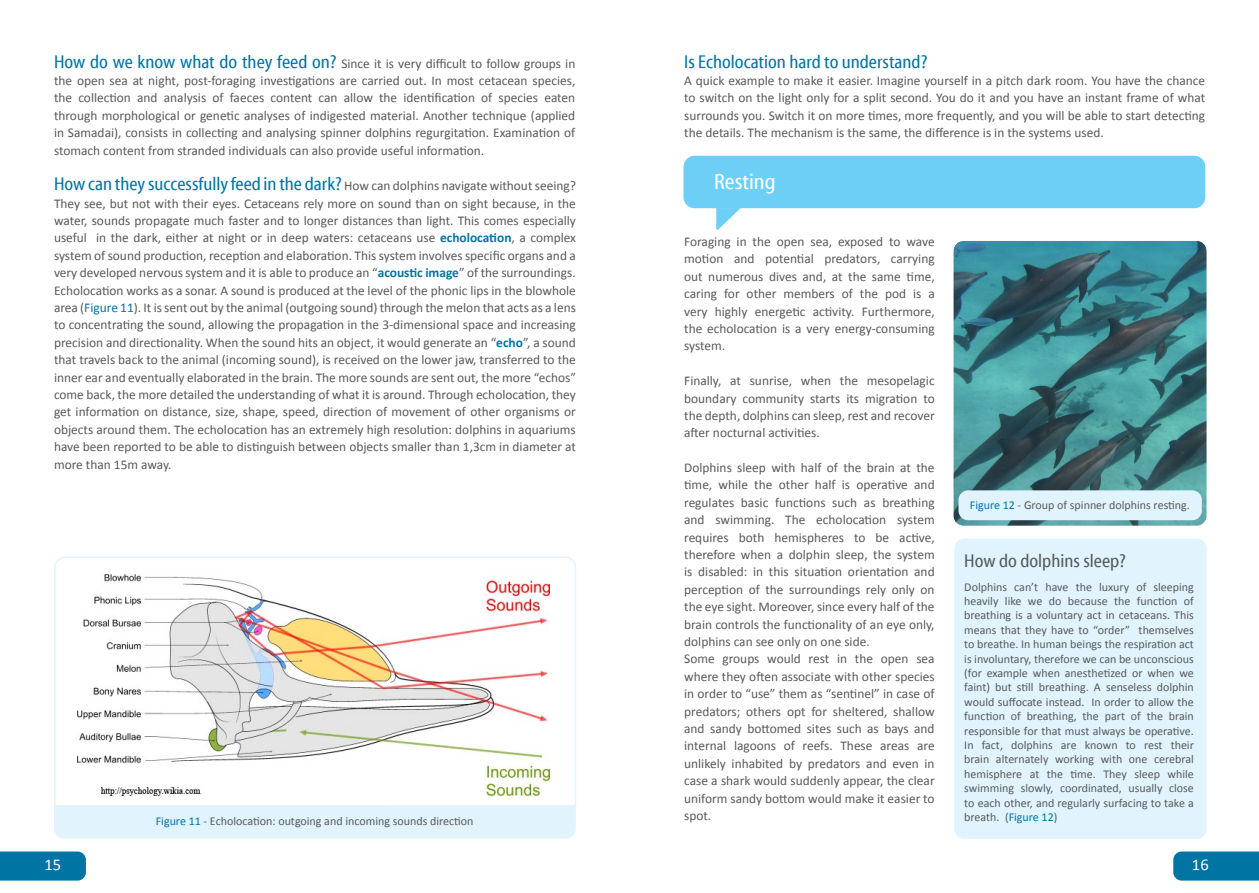
<style>
.page{position:relative;width:1259px;height:893px;background:#fff}
.page>*{position:absolute;margin:0;border:0;box-sizing:border-box;transform-origin:0 0}
.t1{font:22.5px "Myriad Cn Web";color:#fff}
.t2{font:18.75px "Myriad Cn Web";color:#0074a2}
.t3{font:18.75px "Myriad Cn Web";color:#58595b}
.t4{font:16.5px "Calibri";color:#fff}
.t5{font:13.35px/17.4px "Calibri";color:#58595b;text-align:justify}
.t6{font:12px/14.4px "Calibri";color:#58595b;text-align:justify}
.s1{font-family:"Myriad Cn Web";font-size:18.75px;color:#0074a2}
.s2{font-family:"Calibri";font-size:13.35px;color:#58595b}
.s3{font-weight:700;color:#0074a2}
.s4{color:#0074a2}
</style>
<div class="page">
<svg style="left:0;top:851px;width:86px;height:30px"></svg>
<svg style="left:1173px;top:851px;width:86px;height:30px"></svg>
<div style="left:54px;top:807px;width:522px;height:32px;background:#e1f4fd"></div>
<svg style="left:54px;top:556px;width:522px;height:251px"></svg>
<div style="left:954px;top:538px;width:252px;height:301px;background:#e1f4fd;border-radius:10px"></div>
<img style="left:953px;top:241px;width:253px;height:285px">
<div style="left:958px;top:490px;width:243px;height:30px;background:#e1f4fd;border-radius:9px"></div>
<div style="left:683px;top:156px;width:522px;height:52px;background:#6dcff6;border-radius:11px"></div>
<svg style="left:716px;top:208px;width:24px;height:22px"></svg>
<p class="t5" style="left:54px;top:54px;width:523px"><span class="s1">How do we know what do they feed on?</span> Since it is very difficult to follow groups in the open sea at night, post-foraging investigations are carried out. In most cetacean species, the collection and analysis of faeces content can allow the identification of species eaten through morphological or genetic analyses of indigested material. Another technique (applied in Samadai), consists in collecting and analysing spinner dolphins regurgitation. Examination of stomach content from stranded individuals can also provide useful information.</p>
<h2 class="t2" style="left:54px;top:174px;width:523px">How can they successfully feed in the dark? <span class="s2">How can dolphins navigate without seeing?</span></h2>
<p class="t5" style="left:54px;top:195px;width:523px">They see, but not with their eyes. Cetaceans rely more on sound than on sight because, in the water, sounds propagate much faster and to longer distances than light. This comes especially useful in the dark, either at night or in deep waters: cetaceans use <span class="s3">echolocation</span>, a complex system of sound production, reception and elaboration. This system involves specific organs and a very developed nervous system and it is able to produce an “<span class="s3">acoustic image</span>” of the surroundings.<br>Echolocation works as a sonar. A sound is produced at the level of the phonic lips in the blowhole area (<span class="s4">Figure 11</span>). It is sent out by the animal (outgoing sound) through the melon that acts as a lens to concentrating the sound, allowing the propagation in the 3-dimensional space and increasing precision and directionality. When the sound hits an object, it would generate an “<span class="s3">echo</span>”, a sound that travels back to the animal (incoming sound), is received on the lower jaw, transferred to the inner ear and eventually elaborated in the brain. The more sounds are sent out, the more “echos” come back, the more detailed the understanding of what it is around. Through echolocation, they get information on distance, size, shape, speed, direction of movement of other organisms or objects around them. The echolocation has an extremely high resolution: dolphins in aquariums have been reported to be able to distinguish between objects smaller than 1,3cm in diameter at more than 15m away.</p>
<p class="t6" style="left:156px;top:814px;width:319px"><span class="s4">Figure 11</span> - Echolocation: outgoing and incoming sounds direction</p>
<h2 class="t2" style="left:684px;top:51px;width:245px">Is Echolocation hard to understand?</h2>
<p class="t5" style="left:684px;top:72px;width:522px">A quick example to make it easier. Imagine yourself in a pitch dark room. You have the chance to switch on the light only for a split second. You do it and you have an instant frame of what surrounds you. Switch it on more times, more frequently, and you will be able to start detecting the details. The mechanism is the same, the difference is in the systems used.</p>
<h1 class="t1" style="left:714px;top:169px;width:63px">Resting</h1>
<p class="t5" style="left:684px;top:233px;width:252px">Foraging in the open sea, exposed to wave motion and potential predators, carrying out numerous dives and, at the same time, caring for other members of the pod is a very highly energetic activity. Furthermore, the echolocation is a very energy-consuming system.</p>
<p class="t5" style="left:684px;top:372px;width:252px">Finally, at sunrise, when the mesopelagic boundary community starts its migration to the depth, dolphins can sleep, rest and recover after nocturnal activities.</p>
<p class="t5" style="left:684px;top:459px;width:252px;text-align:left">Dolphins sleep with half of the brain at the time, while the other half is operative and regulates basic functions such as breathing and swimming. The echolocation system requires both hemispheres to be active, therefore when a dolphin sleep, the system is disabled: in this situation orientation and perception of the surroundings rely only on the eye sight. Moreover, since every half of the brain controls the functionality of an eye only, dolphins can see only on one side.<br>Some groups would rest in the open sea where they often associate with other species in order to “use” them as “sentinel” in case of predators; others opt for sheltered, shallow and sandy bottomed sites such as bays and internal lagoons of reefs. These areas are unlikely inhabited by predators and even in case a shark would suddenly appear, the clear uniform sandy bottom would make it easier to spot.</p>
<p class="t6" style="left:970px;top:498px;width:222px"><span class="s4">Figure 12</span> - Group of spinner dolphins resting.</p>
<h2 class="t3" style="left:964px;top:550px;width:163px">How do dolphins sleep?</h2>
<p class="t6" style="left:964px;top:579px;width:231px">Dolphins can’t have the luxury of sleeping heavily like we do because the function of breathing is a voluntary act in cetaceans. This means that they have to “order” themselves to breathe. In human beings the respiration act is involuntary, therefore we can be unconscious (for example when anesthetized or when we faint) but still breathing. A senseless dolphin would suffocate instead. In order to allow the function of breathing, the part of the brain responsible for that must always be operative.<br>In fact, dolphins are known to rest their brain alternately working with one cerebral hemisphere at the time. They sleep while swimming slowly, coordinated, usually close to each other, and regularly surfacing to take a breath. (<span class="s4">Figure 12</span>)</p>
<p class="t4" style="left:44px;top:854px;width:18px">15</p>
<p class="t4" style="left:1192px;top:854px;width:18px">16</p>
</div>
